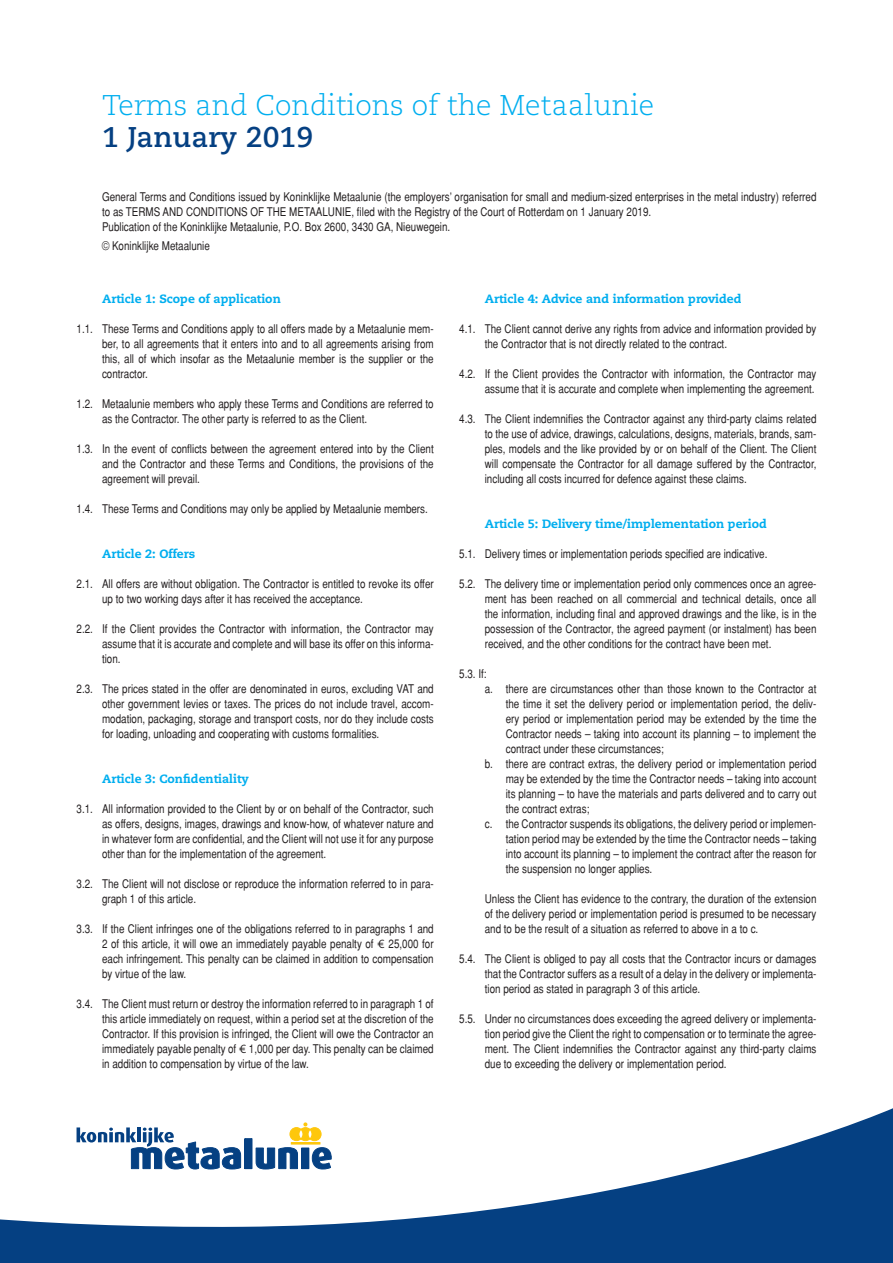
<style>
.page{position:relative;width:893px;height:1263px;background:#fff}
.page>*{position:absolute;margin:0;border:0;box-sizing:border-box;transform-origin:0 0}
.t1{font:300 28.5px "Caecilia LT Std";color:#00aeef}
.t2{font:700 28.5px "Caecilia LT Std";color:#054082}
.t3{font:condensed 12px/15px "Helvetica";color:#231f20;text-align:justify}
.t4{font:800 12px "Caecilia LT Std";color:#00aeef}
.s1{font-family:"Meta Euro";font-stretch:normal}
</style>
<div class="page">
<svg style="left:0;top:1108px;width:893px;height:155px"></svg>
<div style="left:245px;top:1138px;width:7px;height:30px;background:#054082"></div>
<div style="left:244px;top:1138px;width:8px;height:31px;border:1px solid #054082"></div>
<svg style="left:255px;top:1147px;width:43px;height:22px"></svg>
<div style="left:302px;top:1148px;width:7px;height:20px;background:#054082"></div>
<div style="left:301px;top:1147px;width:8px;height:22px;border:1px solid #054082"></div>
<svg style="left:311px;top:1147px;width:21px;height:22px"></svg>
<svg style="left:77px;top:1127px;width:165px;height:42px"></svg>
<svg style="left:290px;top:1122px;width:31px;height:19px"></svg>
<hr style="left:291px;top:1142px;width:29px;height:2px;background:#fec70c">
<h1 class="t1" style="left:102px;top:90px;width:554px">Terms and Conditions of the Metaalunie</h1>
<h1 class="t2" style="left:102px;top:120px;width:213px">1 January 2019</h1>
<p class="t3" style="left:102px;top:189px;width:716px;text-align:left">General Terms and Conditions issued by Koninklijke Metaalunie (the employers’ organisation for small and medium-sized enterprises in the metal industry) referred to as TERMS AND CONDITIONS OF THE METAALUNIE, filed with the Registry of the Court of Rotterdam on 1 January 2019.<br>Publication of the Koninklijke Metaalunie, P.O. Box 2600, 3430 GA, Nieuwegein.</p>
<p class="t3" style="left:102px;top:238px;width:109px">© Koninklijke Metaalunie</p>
<p class="t4" style="left:102px;top:291px;width:180px">Article 1: Scope of application</p>
<p class="t3" style="left:102px;top:321px;width:333px;text-indent:-26px">1.1. These Terms and Conditions apply to all offers made by a Metaalunie mem&shy;ber, to all agreements that it enters into and to all agreements arising from this, all of which insofar as the Metaalunie member is the supplier or the contractor.</p>
<p class="t3" style="left:102px;top:396px;width:333px;text-indent:-26px">1.2. Metaalunie members who apply these Terms and Conditions are referred to as the Contractor. The other party is referred to as the Client.</p>
<p class="t3" style="left:102px;top:441px;width:333px;text-indent:-26px">1.3. In the event of conflicts between the agreement entered into by the Client and the Contractor and these Terms and Conditions, the provisions of the agreement will prevail.</p>
<p class="t3" style="left:77px;top:501px;width:353px">1.4. These Terms and Conditions may only be applied by Metaalunie members.</p>
<p class="t4" style="left:102px;top:546px;width:95px">Article 2: Offers</p>
<p class="t3" style="left:102px;top:576px;width:333px;text-indent:-26px">2.1. All offers are without obligation. The Contractor is entitled to revoke its offer up to two working days after it has received the acceptance.</p>
<p class="t3" style="left:102px;top:621px;width:333px;text-indent:-26px">2.2. If the Client provides the Contractor with information, the Contractor may assume that it is accurate and complete and will base its offer on this informa&shy;tion.</p>
<p class="t3" style="left:102px;top:681px;width:333px;text-indent:-26px">2.3. The prices stated in the offer are denominated in euros, excluding VAT and other government levies or taxes. The prices do not include travel, accom&shy;modation, packaging, storage and transport costs, nor do they include costs for loading, unloading and cooperating with customs formalities.</p>
<p class="t4" style="left:102px;top:771px;width:148px">Article 3: Confidentiality</p>
<p class="t3" style="left:102px;top:801px;width:333px;text-indent:-26px">3.1. All information provided to the Client by or on behalf of the Contractor, such as offers, designs, images, drawings and know-how, of whatever nature and in whatever form are confidential, and the Client will not use it for any purpose other than for the implementation of the agreement.</p>
<p class="t3" style="left:102px;top:876px;width:333px;text-indent:-26px">3.2. The Client will not disclose or reproduce the information referred to in para&shy;graph 1 of this article.</p>
<p class="t3" style="left:102px;top:921px;width:333px;text-indent:-26px">3.3. If the Client infringes one of the obligations referred to in paragraphs 1 and 2 of this article, it will owe an immediately payable penalty of <span class="s1">1</span> 25,000 for each infringement. This penalty can be claimed in addition to compensation by virtue of the law.</p>
<p class="t3" style="left:102px;top:996px;width:333px;text-indent:-26px">3.4. The Client must return or destroy the information referred to in paragraph 1 of this article immediately on request, within a period set at the discretion of the Contractor. If this provision is infringed, the Client will owe the Contractor an immediately payable penalty of <span class="s1">1</span> 1,000 per day. This penalty can be claimed in addition to compensation by virtue of the law.</p>
<p class="t4" style="left:485px;top:291px;width:258px">Article 4: Advice and information provided</p>
<p class="t3" style="left:485px;top:321px;width:333px;text-indent:-26px">4.1. The Client cannot derive any rights from advice and information provided by the Contractor that is not directly related to the contract.</p>
<p class="t3" style="left:459px;top:366px;width:359px;text-align:right">4.2. If the Client provides the Contractor with information, the Contractor may assume that it is accurate and complete when implementing the agreement.</p>
<p class="t3" style="left:485px;top:411px;width:333px;text-indent:-26px">4.3. The Client indemnifies the Contractor against any third-party claims related to the use of advice, drawings, calculations, designs, materials, brands, sam&shy;ples, models and the like provided by or on behalf of the Client. The Client will compensate the Contractor for all damage suffered by the Contractor, including all costs incurred for defence against these claims.</p>
<p class="t4" style="left:485px;top:516px;width:284px">Article 5: Delivery time/implementation period</p>
<p class="t3" style="left:459px;top:546px;width:310px">5.1. Delivery times or implementation periods specified are indicative.</p>
<p class="t3" style="left:485px;top:576px;width:333px;text-indent:-26px">5.2. The delivery time or implementation period only commences once an agree&shy;ment has been reached on all commercial and technical details, once all the information, including final and approved drawings and the like, is in the possession of the Contractor, the agreed payment (or instalment) has been received, and the other conditions for the contract have been met.</p>
<p class="t3" style="left:459px;top:666px;width:29px">5.3. If:</p>
<p class="t3" style="left:485px;top:681px;width:333px">a. there are circumstances other than those known to the Contractor at</p>
<p class="t3" style="left:506px;top:696px;width:312px">the time it set the delivery period or implementation period, the deliv-</p>
<p class="t3" style="left:506px;top:711px;width:312px">ery period or implementation period may be extended by the time the</p>
<p class="t3" style="left:506px;top:726px;width:312px">Contractor needs – taking into account its planning – to implement the</p>
<p class="t3" style="left:506px;top:741px;width:160px">contract under these circumstances;</p>
<p class="t3" style="left:485px;top:756px;width:333px">b. there are contract extras, the delivery period or implementation period</p>
<p class="t3" style="left:506px;top:771px;width:312px">may be extended by the time the Contractor needs – taking into account</p>
<p class="t3" style="left:506px;top:786px;width:312px">its planning – to have the materials and parts delivered and to carry out</p>
<p class="t3" style="left:506px;top:801px;width:85px">the contract extras;</p>
<p class="t3" style="left:485px;top:816px;width:333px">c. the Contractor suspends its obligations, the delivery period or implemen-</p>
<p class="t3" style="left:506px;top:831px;width:312px">tation period may be extended by the time the Contractor needs – taking</p>
<p class="t3" style="left:506px;top:846px;width:312px">into account its planning – to implement the contract after the reason for</p>
<p class="t3" style="left:506px;top:861px;width:148px">the suspension no longer applies.</p>
<p class="t3" style="left:485px;top:891px;width:333px">Unless the Client has evidence to the contrary, the duration of the extension of the delivery period or implementation period is presumed to be necessary and to be the result of a situation as referred to above in a to c.</p>
<p class="t3" style="left:485px;top:951px;width:333px;text-indent:-26px">5.4. The Client is obliged to pay all costs that the Contractor incurs or damages that the Contractor suffers as a result of a delay in the delivery or implementa&shy;tion period as stated in paragraph 3 of this article.</p>
<p class="t3" style="left:485px;top:1011px;width:333px;text-indent:-26px">5.5. Under no circumstances does exceeding the agreed delivery or implementa&shy;tion period give the Client the right to compensation or to terminate the agree&shy;ment. The Client indemnifies the Contractor against any third-party claims due to exceeding the delivery or implementation period.</p>
</div>
